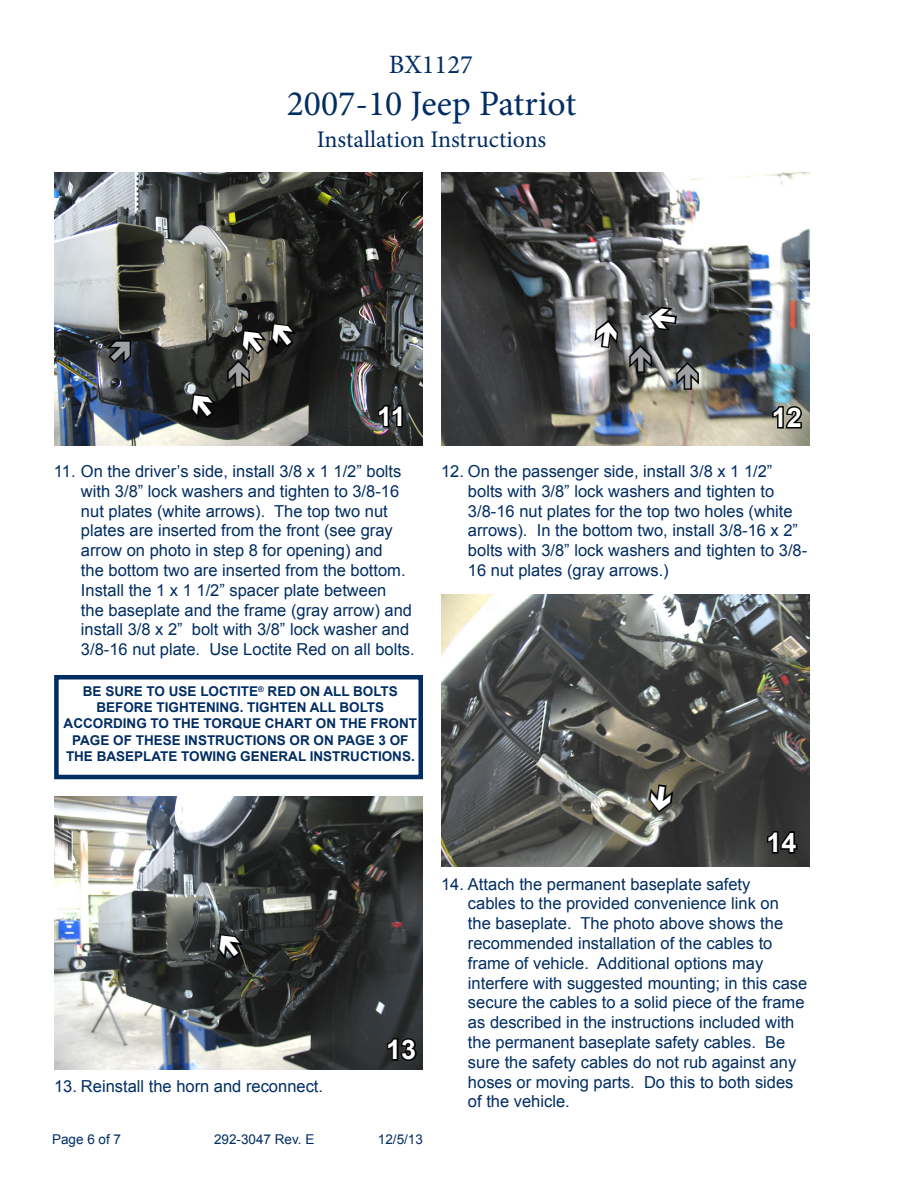
<style>
.page{position:relative;width:918px;height:1188px;background:#fff}
.page>*{position:absolute;margin:0;border:0;box-sizing:border-box;transform-origin:0 0}
.t1{font:35.7px "Minion Pro";color:#002d62}
.t2{font:700 27px "Arial";color:#fff}
.t3{font:26.55px "Minion Pro";color:#002d62}
.t4{font:23.85px "Minion Pro";color:#002d62}
.t5{font:16.5px/19.8px "Arial";color:#002d62}
.t6{font:700 13.5px/16.2px "Arial";color:#002d62;text-align:center}
.t7{font:13.5px "Arial";color:#002d62}
</style>
<div class="page">
<img style="left:54px;top:172px;width:369px;height:274px">
<img style="left:441px;top:172px;width:369px;height:274px">
<svg style="left:376px;top:403px;width:28px;height:26px"></svg>
<svg style="left:771px;top:404px;width:33px;height:26px"></svg>
<div style="left:54px;top:675px;width:369px;height:104px;border:4px solid #002d62"></div>
<img style="left:54px;top:796px;width:369px;height:274px">
<svg style="left:385px;top:1036px;width:34px;height:26px"></svg>
<img style="left:441px;top:594px;width:369px;height:273px">
<svg style="left:766px;top:829px;width:33px;height:26px"></svg>
<svg style="left:569px;top:414px;width:31px;height:32px"></svg>
<svg style="left:593px;top:318px;width:28px;height:32px"></svg>
<svg style="left:647px;top:304px;width:32px;height:28px"></svg>
<svg style="left:190px;top:392px;width:29px;height:31px"></svg>
<svg style="left:225px;top:322px;width:74px;height:67px;background:#2d2d29"></svg>
<svg style="left:674px;top:360px;width:28px;height:31px"></svg>
<svg style="left:627px;top:343px;width:27px;height:31px"></svg>
<svg style="left:217px;top:933px;width:29px;height:30px"></svg>
<svg style="left:647px;top:783px;width:28px;height:32px"></svg>
<svg style="left:103px;top:339px;width:31px;height:29px"></svg>
<h3 class="t3" style="left:389px;top:47px;width:85px">BX1127</h3>
<h1 class="t1" style="left:287px;top:80px;width:291px">2007-10 Jeep Patriot</h1>
<h3 class="t4" style="left:317px;top:123px;width:231px">Installation Instructions</h3>
<h2 class="t2" style="left:377px;top:398px;width:30px">11</h2>
<h2 class="t2" style="left:772px;top:400px;width:32px">12</h2>
<p class="t5" style="left:81px;top:461px;width:335px;text-indent:-27px">11. On the driver’s side, install 3/8 x 1 1/2” bolts with 3/8” lock washers and tighten to 3/8-16 nut plates (white arrows). The top two nut plates are inserted from the front (see gray arrow on photo in step 8 for opening) and<br>the bottom two are inserted from the bottom.<br>Install the 1 x 1 1/2” spacer plate between<br>the baseplate and the frame (gray arrow) and install 3/8 x 2” bolt with 3/8” lock washer and 3/8-16 nut plate. Use Loctite Red on all bolts.</p>
<p class="t6" style="left:64px;top:684px;width:355px">BE SURE TO USE LOCTITE<sup>®</sup> RED ON ALL BOLTS BEFORE TIGHTENING. TIGHTEN ALL BOLTS ACCORDING TO THE TORQUE CHART ON THE FRONT PAGE OF THESE INSTRUCTIONS OR ON PAGE 3 OF THE BASEPLATE TOWING GENERAL INSTRUCTIONS.</p>
<p class="t5" style="left:468px;top:461px;width:341px;text-indent:-27px">12. On the passenger side, install 3/8 x 1 1/2” bolts with 3/8” lock washers and tighten to 3/8-16 nut plates for the top two holes (white arrows). In the bottom two, install 3/8-16 x 2” bolts with 3/8” lock washers and tighten to 3/8- 16 nut plates (gray arrows.)</p>
<p class="t5" style="left:54px;top:1076px;width:271px">13. Reinstall the horn and reconnect.</p>
<h2 class="t2" style="left:386px;top:1032px;width:32px">13</h2>
<p class="t7" style="left:52px;top:1130px;width:71px">Page 6 of 7</p>
<p class="t7" style="left:214px;top:1130px;width:102px">292-3047 Rev. E</p>
<p class="t7" style="left:378px;top:1130px;width:47px">12/5/13</p>
<h2 class="t2" style="left:766px;top:825px;width:32px">14</h2>
<p class="t5" style="left:468px;top:874px;width:341px;text-indent:-27px">14. Attach the permanent baseplate safety<br>cables to the provided convenience link on<br>the baseplate. The photo above shows the recommended installation of the cables to frame of vehicle. Additional options may interfere with suggested mounting; in this case secure the cables to a solid piece of the frame as described in the instructions included with the permanent baseplate safety cables. Be sure the safety cables do not rub against any hoses or moving parts. Do this to both sides of the vehicle.</p>
</div>
